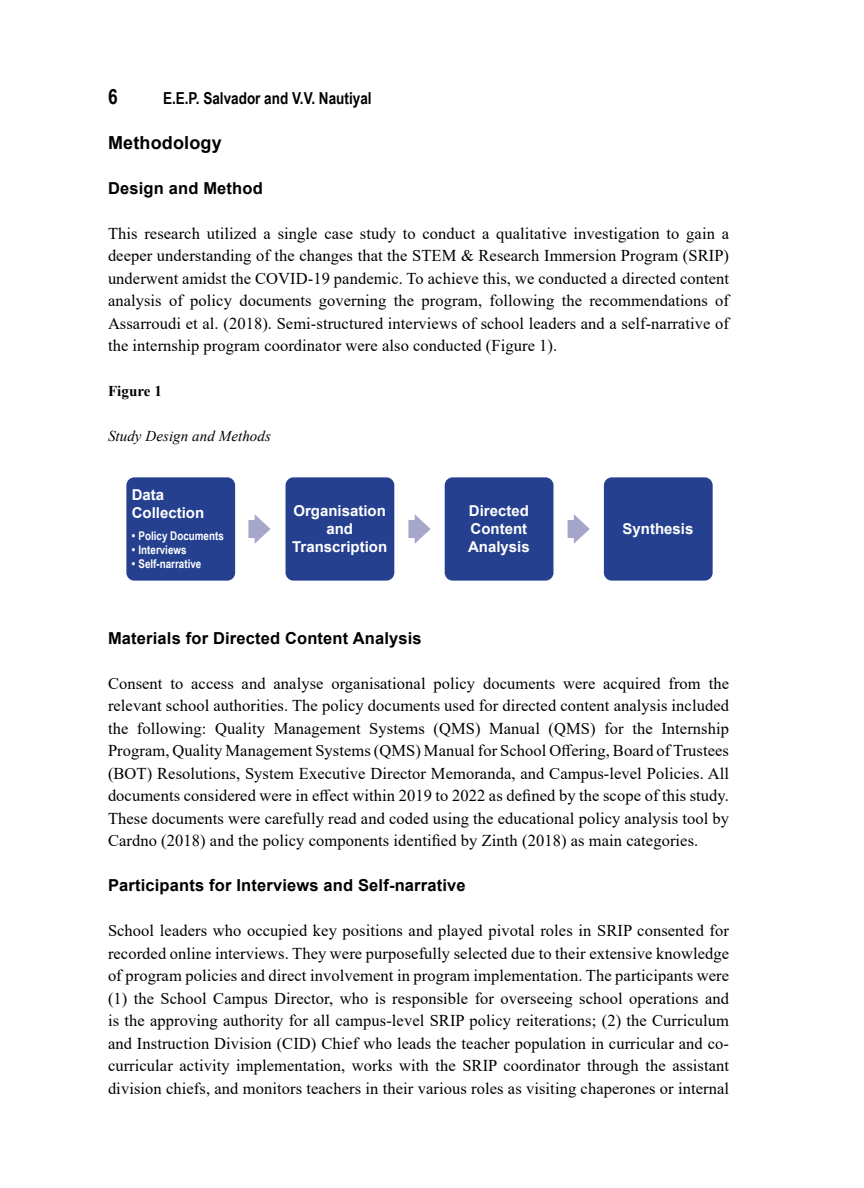
<style>
.page{position:relative;width:864px;height:1188px;background:#fff}
.page>*{position:absolute;margin:0;border:0;box-sizing:border-box;transform-origin:0 0}
.t1{font:700 21px "Arial Narrow";color:#000}
.Body_title_LV1{font:700 18px "Arial";letter-spacing:.01em;color:#000}
.Paragraph_body_Lv1{font:16.5px/22.5px "Times New Roman";letter-spacing:.005em;color:#000;text-align:justify}
.body_title_LV2{font:700 16.5px "Arial";letter-spacing:.01em;color:#000}
.t2{font:700 16.5px "Arial Narrow";color:#000}
.t3{font:700 15px/18px "Arial";color:#fff;text-align:center}
.table_ital_title_below_no{font:italic 15px "Times New Roman";letter-spacing:.005em;color:#000}
.t4{font:700 15px "Times New Roman";letter-spacing:.005em;color:#000}
.t5{font:700 12px "Arial Narrow";color:#fff}
</style>
<div class="page">
<div style="left:126px;top:477px;width:110px;height:104px;background:#25408f;border-radius:9px"></div>
<div style="left:125px;top:476px;width:112px;height:106px;border:2px solid #fff;border-radius:9px"></div>
<div style="left:285px;top:477px;width:110px;height:104px;background:#25408f;border-radius:9px"></div>
<div style="left:284px;top:476px;width:112px;height:106px;border:2px solid #fff;border-radius:9px"></div>
<div style="left:444px;top:477px;width:110px;height:104px;background:#25408f;border-radius:9px"></div>
<div style="left:443px;top:476px;width:112px;height:106px;border:2px solid #fff;border-radius:9px"></div>
<div style="left:603px;top:477px;width:110px;height:104px;background:#25408f;border-radius:9px"></div>
<div style="left:602px;top:476px;width:112px;height:106px;border:2px solid #fff;border-radius:9px"></div>
<div style="left:248px;top:520px;width:13px;height:18px;background:#a6a6cb"></div>
<svg style="left:255px;top:515px;width:16px;height:28px"></svg>
<div style="left:408px;top:520px;width:13px;height:18px;background:#a6a6cb"></div>
<svg style="left:415px;top:514px;width:16px;height:30px"></svg>
<div style="left:568px;top:520px;width:12px;height:18px;background:#a6a6cb"></div>
<svg style="left:574px;top:514px;width:16px;height:30px"></svg>
<p class="t1" style="left:108px;top:80px;width:11px">6</p>
<p class="t2" style="left:163px;top:85px;width:210px">E.E.P. Salvador and V.V. Nautiyal</p>
<p class="Body_title_LV1" style="left:108px;top:129px;width:115px">Methodology</p>
<p class="body_title_LV2" style="left:108px;top:176px;width:156px">Design and Method</p>
<p class="Paragraph_body_Lv1" style="left:108px;top:221px;width:623px">This research utilized a single case study to conduct a qualitative investigation to gain a deeper understanding of the changes that the STEM &amp; Research Immersion Program (SRIP) underwent amidst the COVID-19 pandemic. To achieve this, we conducted a directed content analysis of policy documents governing the program, following the recommendations of Assarroudi et al. (2018). Semi-structured interviews of school leaders and a self-narrative of the internship program coordinator were also conducted (Figure 1).</p>
<p class="t4" style="left:108px;top:380px;width:55px">Figure 1</p>
<p class="table_ital_title_below_no" style="left:108px;top:426px;width:164px">Study Design and Methods</p>
<p class="t3" style="left:132px;top:486px;width:34px">Data</p>
<p class="t3" style="left:132px;top:504px;width:74px">Collection</p>
<p class="t5" style="left:132px;top:526px;width:94px">• Policy Documents</p>
<p class="t5" style="left:132px;top:541px;width:56px">• Interviews</p>
<p class="t5" style="left:132px;top:555px;width:71px">• Self-narrative</p>
<p class="t3" style="left:293px;top:502px;width:94px">Organisation and</p>
<p class="t3" style="left:292px;top:538px;width:97px">Transcription</p>
<p class="t3" style="left:469px;top:502px;width:62px">Directed</p>
<p class="t3" style="left:471px;top:520px;width:58px">Content</p>
<p class="t3" style="left:468px;top:538px;width:63px">Analysis</p>
<p class="t3" style="left:623px;top:520px;width:72px">Synthesis</p>
<p class="body_title_LV2" style="left:108px;top:626px;width:315px">Materials for Directed Content Analysis</p>
<p class="Paragraph_body_Lv1" style="left:108px;top:671px;width:623px">Consent to access and analyse organisational policy documents were acquired from the relevant school authorities. The policy documents used for directed content analysis included the following: Quality Management Systems (QMS) Manual (QMS) for the Internship Program, Quality Management Systems (QMS) Manual for School Offering, Board of Trustees (BOT) Resolutions, System Executive Director Memoranda, and Campus-level Policies. All documents considered were in effect within 2019 to 2022 as defined by the scope of this study.<br>These documents were carefully read and coded using the educational policy analysis tool by Cardno (2018) and the policy components identified by Zinth (2018) as main categories.</p>
<p class="body_title_LV2" style="left:108px;top:874px;width:359px">Participants for Interviews and Self-narrative</p>
<p class="Paragraph_body_Lv1" style="left:108px;top:919px;width:623px">School leaders who occupied key positions and played pivotal roles in SRIP consented for recorded online interviews. They were purposefully selected due to their extensive knowledge of program policies and direct involvement in program implementation. The participants were (1) the School Campus Director, who is responsible for overseeing school operations and is the approving authority for all campus-level SRIP policy reiterations; (2) the Curriculum and Instruction Division (CID) Chief who leads the teacher population in curricular and co&shy;curricular activity implementation, works with the SRIP coordinator through the assistant division chiefs, and monitors teachers in their various roles as visiting chaperones or internal</p>
</div>
